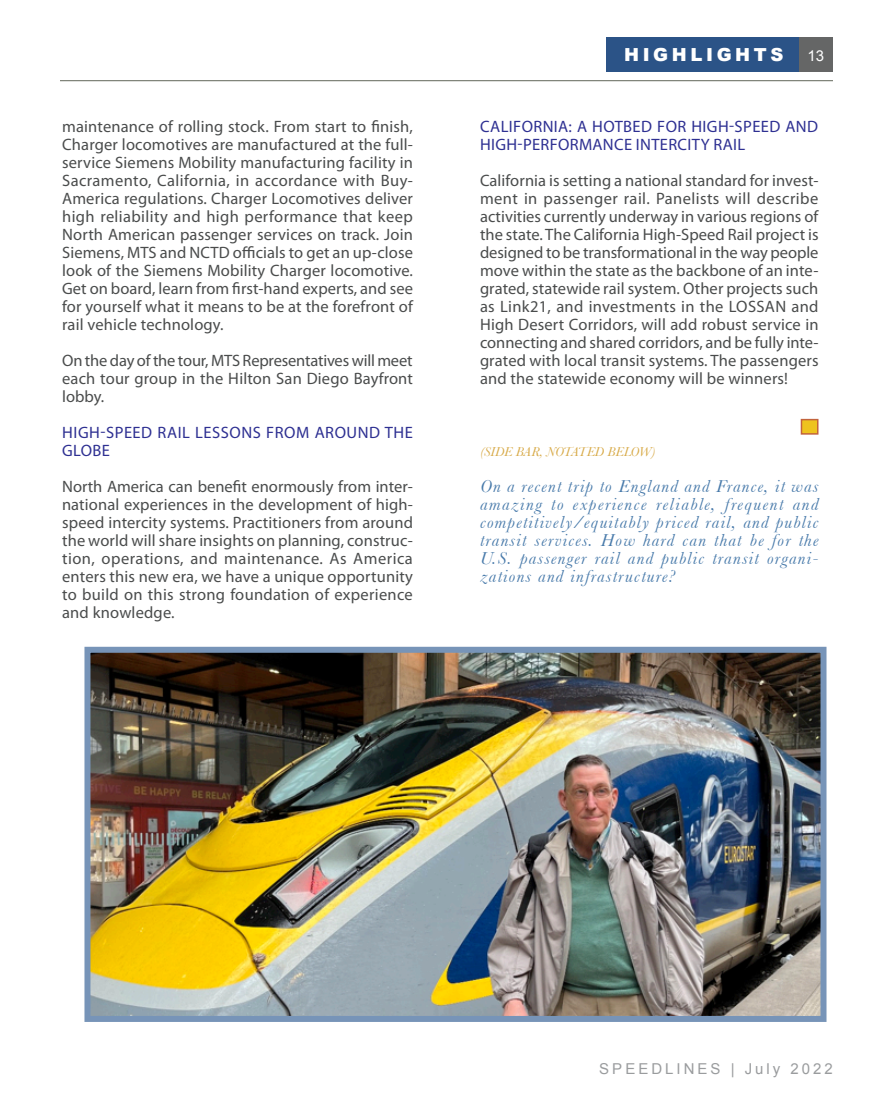
<style>
.page{position:relative;width:893px;height:1106px;background:#fff}
.page>*{position:absolute;margin:0;border:0;box-sizing:border-box;transform-origin:0 0}
.Body{font:italic 18px/18px "Baskerville";letter-spacing:.07em;color:#487aaa;text-align:justify}
.Section_heading_head{font:900 18px "Arial";letter-spacing:.2em;color:#fff}
.Body-2{font:16.5px/18px "Myriad Pro";letter-spacing:.01em;color:#4a4c4c;text-align:justify}
.Body-3{font:16.5px/18px "Myriad Pro";letter-spacing:.025em;color:#2e3092}
.t1{font:15px "Arial";letter-spacing:.2em;color:#9a9c9e}
.t2{font:15px "Arial";color:#fff}
.Body-4{font:italic 13.5px "Baskerville";color:#d8ab4a}
</style>
<div class="page">
<div style="left:798px;top:38px;width:35px;height:34px;background:#656666"></div>
<hr style="left:60px;top:80px;width:773px;height:1px;background:#73776c">
<div style="left:606px;top:38px;width:192px;height:34px;background:#2b5387"></div>
<img style="left:91px;top:653px;width:728px;height:361px">
<div style="left:84px;top:646px;width:742px;height:375px;border:6px solid #7794b8"></div>
<div style="left:801px;top:419px;width:17px;height:15px;background:#eec31e"></div>
<div style="left:801px;top:419px;width:17px;height:15px;border:2px solid #c2643d"></div>
<p class="Body-2" style="left:62px;top:117px;width:352px">maintenance of rolling stock. From start to finish, Charger locomotives are manufactured at the full&shy;service Siemens Mobility manufacturing facility in Sacramento, California, in accordance with Buy-America regulations. Charger Locomotives deliver high reliability and high performance that keep North American passenger services on track. Join Siemens, MTS and NCTD officials to get an up-close look of the Siemens Mobility Charger locomotive.<br>Get on board, learn from first-hand experts, and see for yourself what it means to be at the forefront of rail vehicle technology.</p>
<p class="Body-2" style="left:62px;top:351px;width:352px">On the day of the tour, MTS Representatives will meet each tour group in the Hilton San Diego Bayfront lobby.</p>
<p class="Body-3" style="left:62px;top:423px;width:352px">HIGH-SPEED RAIL LESSONS FROM AROUND THE<br>GLOBE</p>
<p class="Body-2" style="left:62px;top:477px;width:352px">North America can benefit enormously from inter&shy;national experiences in the development of high&shy;speed intercity systems. Practitioners from around the world will share insights on planning, construc&shy;tion, operations, and maintenance. As America enters this new era, we have a unique opportunity to build on this strong foundation of experience and knowledge.</p>
<p class="Section_heading_head" style="left:624px;top:42px;width:161px">HIGHLIGHTS</p>
<p class="t2" style="left:807px;top:46px;width:18px">13</p>
<p class="Body-3" style="left:480px;top:117px;width:340px">CALIFORNIA: A HOTBED FOR HIGH-SPEED AND<br>HIGH-PERFORMANCE INTERCITY RAIL</p>
<p class="Body-2" style="left:480px;top:171px;width:340px">California is setting a national standard for invest&shy;ment in passenger rail. Panelists will describe activities currently underway in various regions of the state. The California High-Speed Rail project is designed to be transformational in the way people move within the state as the backbone of an inte&shy;grated, statewide rail system. Other projects such as Link21, and investments in the LOSSAN and High Desert Corridors, will add robust service in connecting and shared corridors, and be fully inte&shy;grated with local transit systems. The passengers and the statewide economy will be winners!</p>
<p class="Body-4" style="left:480px;top:444px;width:177px">(SIDE BAR, NOTATED BELOW)</p>
<p class="Body" style="left:480px;top:477px;width:340px">On a recent trip to England and France, it was amazing to experience reliable, frequent and competitively/equitably priced rail, and public transit services. How hard can that be for the U.S. passenger rail and public transit organi&shy;zations and infrastructure?</p>
<p class="t1" style="left:599px;top:1059px;width:235px">SPEEDLINES | July 2022</p>
</div>
